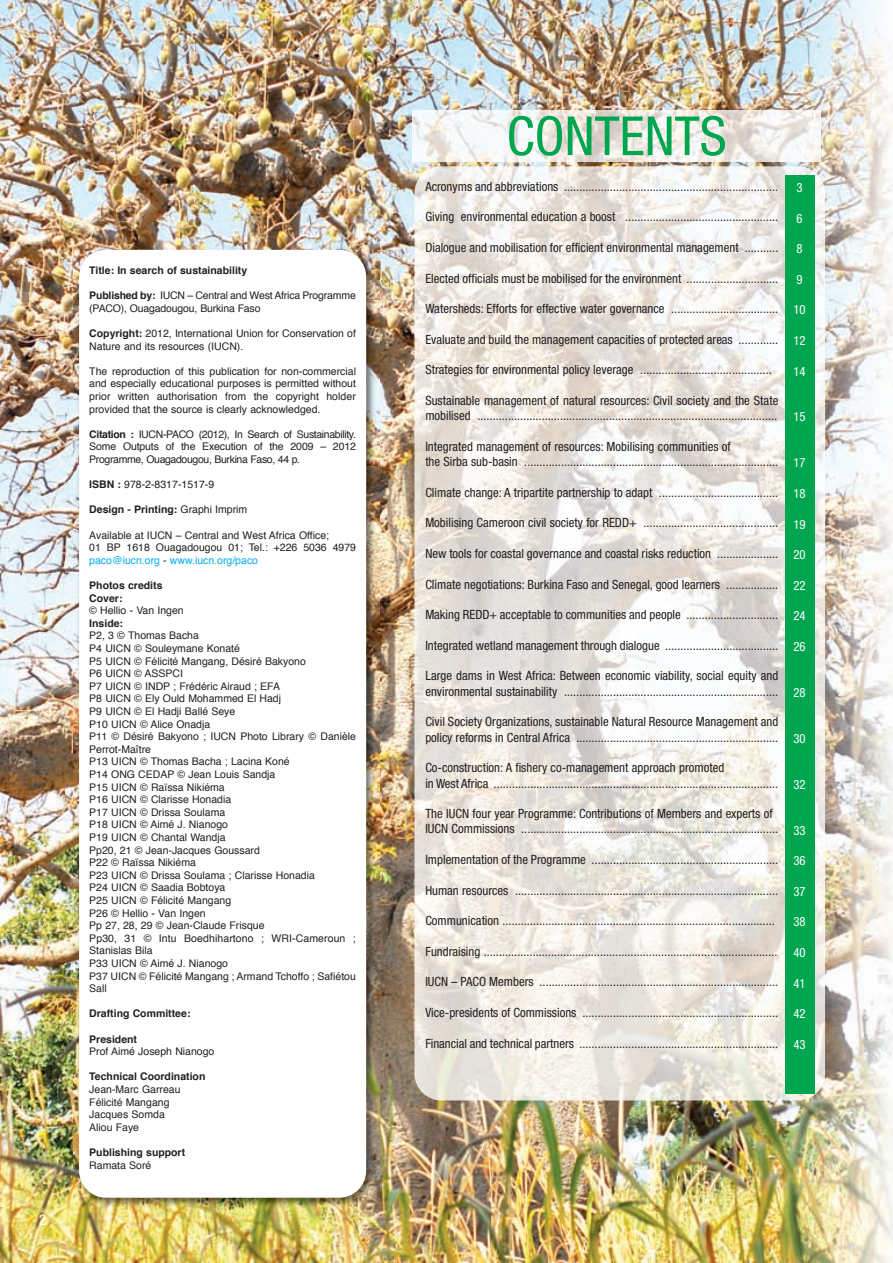
<style>
.page{position:relative;width:893px;height:1263px;background:#fff}
.page>*{position:absolute;margin:0;border:0;box-sizing:border-box;transform-origin:0 0}
.t1{font:condensed 54px "Helvetica Neue";color:#00a54f}
.t2{font:condensed 15px "Helvetica Neue";color:#fff}
.t3{font:condensed 12.75px/15.3px "Helvetica Neue";color:#231f20}
.t4{font:condensed 12.75px "Helvetica Neue";color:#fff}
.t5{font:10.5px/12.6px "Helvetica";color:#231f20}
.t6{font:700 10.5px/12.6px "Helvetica";color:#231f20}
.s1{font-weight:700}
.s2{font-weight:400}
.s3{color:#00aeef}
</style>
<div class="page">
<img style="left:1px;top:0;width:891px;height:1263px">
<img style="left:74px;top:244px;width:306px;height:967px">
<div style="left:79px;top:250px;width:287px;height:948px;background:#fff;border-radius:27px"></div>
<img style="left:414px;top:166px;width:411px;height:934px">
<img style="left:412px;top:111px;width:409px;height:51px">
<div style="left:785px;top:175px;width:29px;height:919px;background:#00a54f"></div>
<p class="t2" style="left:39px;top:1214px;width:9px">2</p>
<p class="t6" style="left:89px;top:265px;width:159px">Title: In search of sustainability</p>
<p class="t5" style="left:89px;top:290px;width:268px"><span class="s1">Published by:</span> IUCN – Central and West Africa Programme (PACO), Ouagadougou, Burkina Faso</p>
<p class="t5" style="left:89px;top:328px;width:268px"><span class="s1">Copyright:</span> 2012, International Union for Conservation of<br>Nature and its resources (IUCN).</p>
<p class="t5" style="left:89px;top:366px;width:268px;text-align:justify">The reproduction of this publication for non-commercial and especially educational purposes is permitted without prior written authorisation from the copyright holder provided that the source is clearly acknowledged.</p>
<p class="t5" style="left:89px;top:429px;width:268px;text-align:justify"><span class="s1">Citation :</span> IUCN-PACO (2012), In Search of Sustainability.<br>Some Outputs of the Execution of the 2009 – 2012<br>Programme, Ouagadougou, Burkina Faso, 44 p.</p>
<p class="t5" style="left:89px;top:479px;width:126px"><span class="s1">ISBN :</span> 978-2-8317-1517-9</p>
<p class="t6" style="left:89px;top:504px;width:160px">Design - Printing: <span class="s2">Graphi Imprim</span></p>
<p class="t5" style="left:89px;top:529px;width:268px">Available at IUCN – Central and West Africa Office;<br>01 BP 1618 Ouagadougou 01; Tel.: +226 5036 4979 <span class="s3">paco@iucn.org</span> - <span class="s3">www.iucn.org/paco</span></p>
<p class="t6" style="left:89px;top:580px;width:75px">Photos credits<br>Cover:</p>
<p class="t5" style="left:89px;top:605px;width:96px">© Hellio - Van Ingen</p>
<p class="t6" style="left:89px;top:618px;width:35px">Inside:</p>
<p class="t5" style="left:89px;top:630px;width:268px">P2, 3 © Thomas Bacha<br>P4 UICN © Souleymane Konaté<br>P5 UICN © Félicité Mangang, Désiré Bakyono<br>P6 UICN © ASSPCI<br>P7 UICN © INDP ; Frédéric Airaud ; EFA<br>P8 UICN © Ely Ould Mohammed El Hadj<br>P9 UICN © El Hadji Ballé Seye<br>P10 UICN © Alice Onadja<br>P11 © Désiré Bakyono ; IUCN Photo Library © Danièle<br>Perrot-Maître<br>P13 UICN © Thomas Bacha ; Lacina Koné<br>P14 ONG CEDAP © Jean Louis Sandja<br>P15 UICN © Raïssa Nikiéma<br>P16 UICN © Clarisse Honadia<br>P17 UICN © Drissa Soulama<br>P18 UICN © Aimé J. Nianogo<br>P19 UICN © Chantal Wandja<br>Pp20, 21 © Jean-Jacques Goussard<br>P22 © Raïssa Nikiéma<br>P23 UICN © Drissa Soulama ; Clarisse Honadia<br>P24 UICN © Saadia Bobtoya<br>P25 UICN © Félicité Mangang<br>P26 © Hellio - Van Ingen<br>Pp 27, 28, 29 © Jean-Claude Frisque<br>Pp30, 31 © Intu Boedhihartono ; WRI-Cameroun ;<br>Stanislas Bila<br>P33 UICN © Aimé J. Nianogo<br>P37 UICN © Félicité Mangang ; Armand Tchoffo ; Safiétou<br>Sall</p>
<p class="t6" style="left:89px;top:1008px;width:103px">Drafting Committee:</p>
<p class="t6" style="left:89px;top:1033px;width:49px">President</p>
<p class="t5" style="left:89px;top:1046px;width:127px">Prof Aimé Joseph Nianogo</p>
<p class="t6" style="left:89px;top:1071px;width:118px">Technical Coordination</p>
<p class="t5" style="left:89px;top:1084px;width:93px">Jean-Marc Garreau<br>Félicité Mangang<br>Jacques Somda<br>Aliou Faye</p>
<p class="t6" style="left:89px;top:1147px;width:97px">Publishing support</p>
<p class="t5" style="left:89px;top:1159px;width:64px">Ramata Soré</p>
<h1 class="t1" style="left:507px;top:117px;width:222px">CONTENTS</h1>
<p class="t3" style="left:425px;top:180px;width:354px">Acronyms and abbreviations ......................................................................</p>
<p class="t3" style="left:425px;top:210px;width:354px">Giving environmental education a boost ..................................................</p>
<p class="t3" style="left:425px;top:241px;width:355px">Dialogue and mobilisation for efficient environmental management ...........</p>
<p class="t3" style="left:425px;top:271px;width:354px">Elected officials must be mobilised for the environment ..............................</p>
<p class="t3" style="left:425px;top:302px;width:354px">Watersheds: Efforts for effective water governance ...................................</p>
<p class="t3" style="left:425px;top:333px;width:354px">Evaluate and build the management capacities of protected areas .............</p>
<p class="t3" style="left:425px;top:363px;width:348px">Strategies for environmental policy leverage ...........................................</p>
<p class="t3" style="left:425px;top:394px;width:354px">Sustainable management of natural resources: Civil society and the State mobilised ..................................................................................................</p>
<p class="t3" style="left:425px;top:440px;width:354px">Integrated management of resources: Mobilising communities of<br>the Sirba sub-basin ...................................................................................</p>
<p class="t3" style="left:425px;top:486px;width:354px">Climate change: A tripartite partnership to adapt .......................................</p>
<p class="t3" style="left:425px;top:516px;width:354px">Mobilising Cameroon civil society for REDD+ ............................................</p>
<p class="t3" style="left:425px;top:547px;width:354px">New tools for coastal governance and coastal risks reduction ....................</p>
<p class="t3" style="left:425px;top:577px;width:354px">Climate negotiations: Burkina Faso and Senegal, good learners .................</p>
<p class="t3" style="left:425px;top:608px;width:354px">Making REDD+ acceptable to communities and people ..............................</p>
<p class="t3" style="left:425px;top:639px;width:354px">Integrated wetland management through dialogue .....................................</p>
<p class="t3" style="left:425px;top:669px;width:354px">Large dams in West Africa: Between economic viability, social equity and environmental sustainability ......................................................................</p>
<p class="t3" style="left:425px;top:715px;width:354px">Civil Society Organizations, sustainable Natural Resource Management and policy reforms in Central Africa ..................................................................</p>
<p class="t3" style="left:425px;top:761px;width:354px">Co-construction: A fishery co-management approach promoted<br>in West Africa .............................................................................................</p>
<p class="t3" style="left:425px;top:807px;width:354px">The IUCN four year Programme: Contributions of Members and experts of<br>IUCN Commissions ....................................................................................</p>
<p class="t3" style="left:425px;top:853px;width:354px">Implementation of the Programme .............................................................</p>
<p class="t3" style="left:425px;top:883px;width:354px">Human resources ......................................................................................</p>
<p class="t3" style="left:425px;top:914px;width:351px">Communication .........................................................................................</p>
<p class="t3" style="left:425px;top:945px;width:354px">Fundraising ................................................................................................</p>
<p class="t3" style="left:425px;top:975px;width:354px">IUCN – PACO Members ..............................................................................</p>
<p class="t3" style="left:425px;top:1006px;width:354px">Vice-presidents of Commissions ................................................................</p>
<p class="t3" style="left:425px;top:1036px;width:354px">Financial and technical partners .................................................................</p>
<p class="t4" style="left:796px;top:183px;width:8px">3</p>
<p class="t4" style="left:796px;top:213px;width:8px">6</p>
<p class="t4" style="left:796px;top:244px;width:8px">8</p>
<p class="t4" style="left:796px;top:275px;width:8px">9</p>
<p class="t4" style="left:793px;top:305px;width:14px">10</p>
<p class="t4" style="left:793px;top:336px;width:14px">12</p>
<p class="t4" style="left:793px;top:366px;width:14px">14</p>
<p class="t4" style="left:793px;top:412px;width:14px">15</p>
<p class="t4" style="left:793px;top:458px;width:14px">17</p>
<p class="t4" style="left:793px;top:489px;width:14px">18</p>
<p class="t4" style="left:793px;top:519px;width:14px">19</p>
<p class="t4" style="left:793px;top:550px;width:14px">20</p>
<p class="t4" style="left:793px;top:581px;width:14px">22</p>
<p class="t4" style="left:793px;top:611px;width:14px">24</p>
<p class="t4" style="left:793px;top:642px;width:14px">26</p>
<p class="t4" style="left:793px;top:688px;width:14px">28</p>
<p class="t4" style="left:793px;top:734px;width:14px">30</p>
<p class="t4" style="left:793px;top:780px;width:14px">32</p>
<p class="t4" style="left:793px;top:825px;width:14px">33</p>
<p class="t4" style="left:793px;top:856px;width:14px">36</p>
<p class="t4" style="left:793px;top:887px;width:14px">37</p>
<p class="t4" style="left:793px;top:917px;width:14px">38</p>
<p class="t4" style="left:793px;top:948px;width:14px">40</p>
<p class="t4" style="left:793px;top:978px;width:14px">41</p>
<p class="t4" style="left:793px;top:1009px;width:14px">42</p>
<p class="t4" style="left:793px;top:1040px;width:14px">43</p>
</div>
